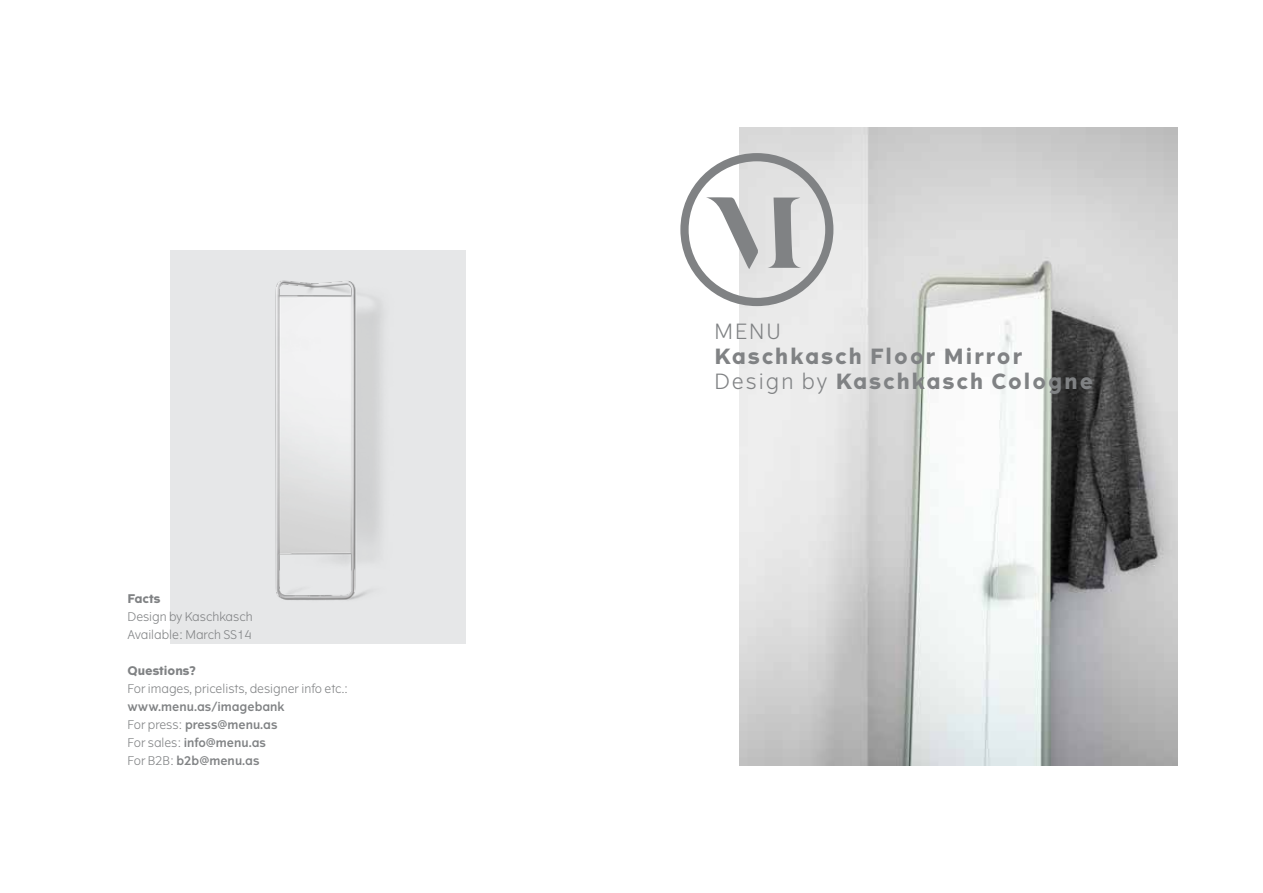
<style>
.page{position:relative;width:1263px;height:893px;background:#fff}
.page>*{position:absolute;margin:0;border:0;box-sizing:border-box;transform-origin:0 0}
.t1{font:700 21px/25.2px "The Wave";letter-spacing:.1em;color:#808284}
.t2{font:300 21px "The Wave";color:#808284}
.t3{font:600 12px/18px "The Wave";color:#808284}
.t4{font:300 12px/18px "The Wave";color:#808284}
.t5{font:700 12px "The Wave";color:#808284}
.s1{font-weight:300}
</style>
<div class="page">
<img style="left:740px;top:128px;width:438px;height:637px">
<svg style="left:680px;top:153px;width:153px;height:153px"></svg>
<div style="left:170px;top:250px;width:296px;height:393px;background:#e6e7e8"></div>
<img style="left:275px;top:280px;width:108px;height:321px">
<p class="t5" style="left:128px;top:591px;width:34px">Facts</p>
<p class="t4" style="left:128px;top:608px;width:127px">Design by Kaschkasch<br>Available: March SS14</p>
<p class="t5" style="left:128px;top:663px;width:70px">Questions?</p>
<p class="t4" style="left:128px;top:680px;width:222px">For images, pricelists, designer info etc.:</p>
<p class="t3" style="left:128px;top:698px;width:158px">www.menu.as/imagebank<br><span class="s1">For press:</span> press@menu.as<br><span class="s1">For sales:</span> info@menu.as<br><span class="s1">For B2B:</span> b2b@menu.as</p>
<h1 class="t2" style="left:714px;top:318px;width:68px">MENU</h1>
<h1 class="t1" style="left:714px;top:344px;width:380px">Kaschkasch Floor Mirror<br><span class="s1">Design by</span> Kaschkasch Cologne</h1>
</div>
